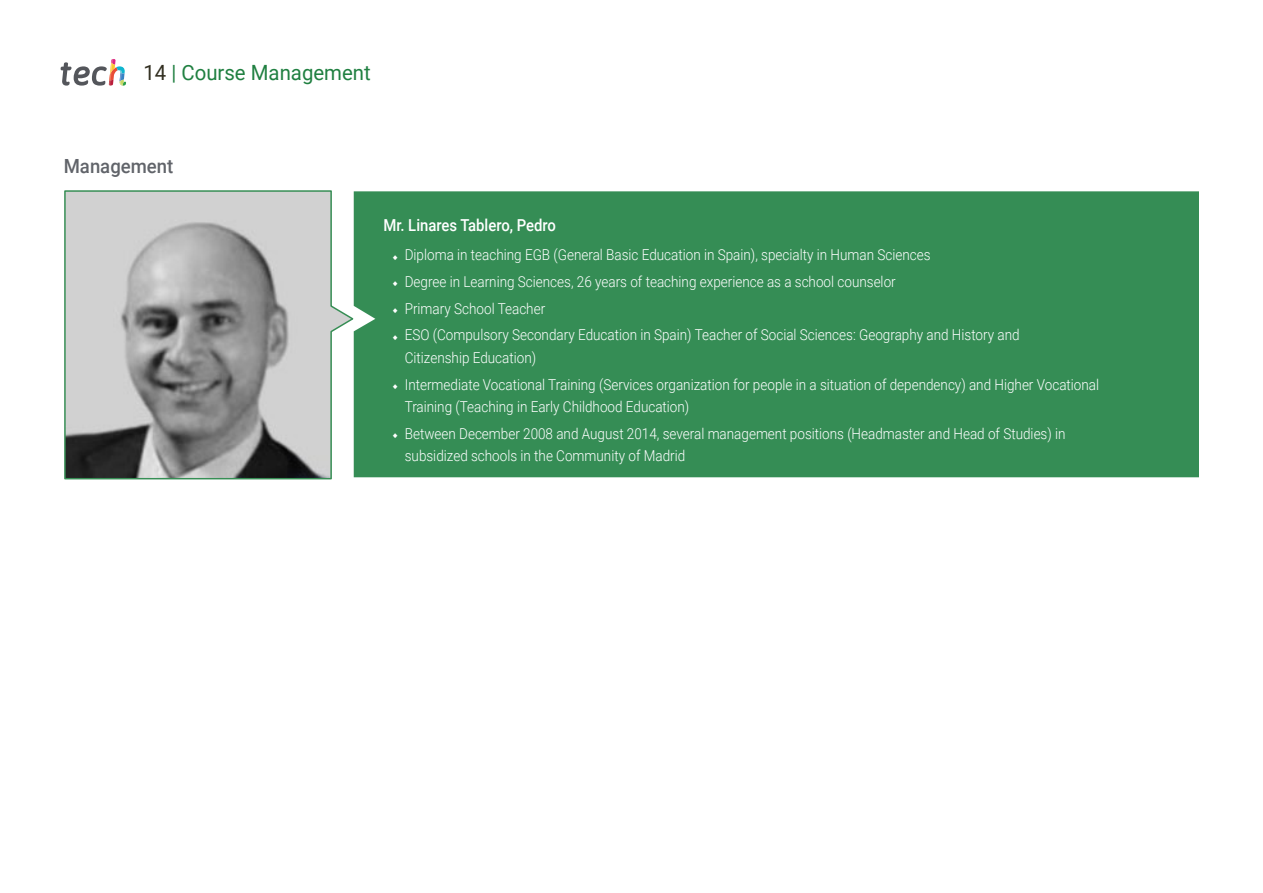
<style>
.page{position:relative;width:1263px;height:893px;background:#fff}
.page>*{position:absolute;margin:0;border:0;box-sizing:border-box;transform-origin:0 0}
.t1{font:21px "Roboto";color:#208041}
.t2{font:500 19.5px "Roboto";color:#61646a;scale:.95 1}
.t3{font:500 16.5px "Roboto";color:#fff;scale:.9 1}
.t4{font:300 15px/26.7px "Roboto";color:#fff;scale:.9 1}
.s1{color:#312e20}
</style>
<div class="page">
<svg style="left:61px;top:59px;width:65px;height:27px"></svg>
<div style="left:355px;top:191px;width:844px;height:286px;background:#358d55"></div>
<svg style="left:64px;top:190px;width:291px;height:290px;background:#abaeac"></svg>
<svg style="left:393px;top:255px;width:4px;height:5px"></svg>
<svg style="left:393px;top:281px;width:4px;height:5px"></svg>
<svg style="left:393px;top:308px;width:4px;height:5px"></svg>
<svg style="left:393px;top:335px;width:4px;height:5px"></svg>
<svg style="left:393px;top:384px;width:4px;height:5px"></svg>
<svg style="left:393px;top:433px;width:4px;height:5px"></svg>
<h1 class="t1" style="left:144px;top:57px;width:229px"><span class="s1">14</span> | Course Management</h1>
<h2 class="t2" style="left:64px;top:152px;width:117px">Management</h2>
<p class="t3" style="left:383px;top:213px;width:193px">Mr. Linares Tablero, Pedro</p>
<p class="t4" style="left:405px;top:241px;width:685px">Diploma in teaching EGB (General Basic Education in Spain), specialty in Human Sciences<br>Degree in Learning Sciences, 26 years of teaching experience as a school counselor<br>Primary School Teacher<br>ESO (Compulsory Secondary Education in Spain) Teacher of Social Sciences: Geography and History and</p>
<p class="t4" style="left:405px;top:344px;width:773px">Citizenship Education)<br>Intermediate Vocational Training (Services organization for people in a situation of dependency) and Higher Vocational</p>
<p class="t4" style="left:405px;top:393px;width:736px">Training (Teaching in Early Childhood Education)<br>Between December 2008 and August 2014, several management positions (Headmaster and Head of Studies) in</p>
<p class="t4" style="left:405px;top:442px;width:313px">subsidized schools in the Community of Madrid</p>
</div>
